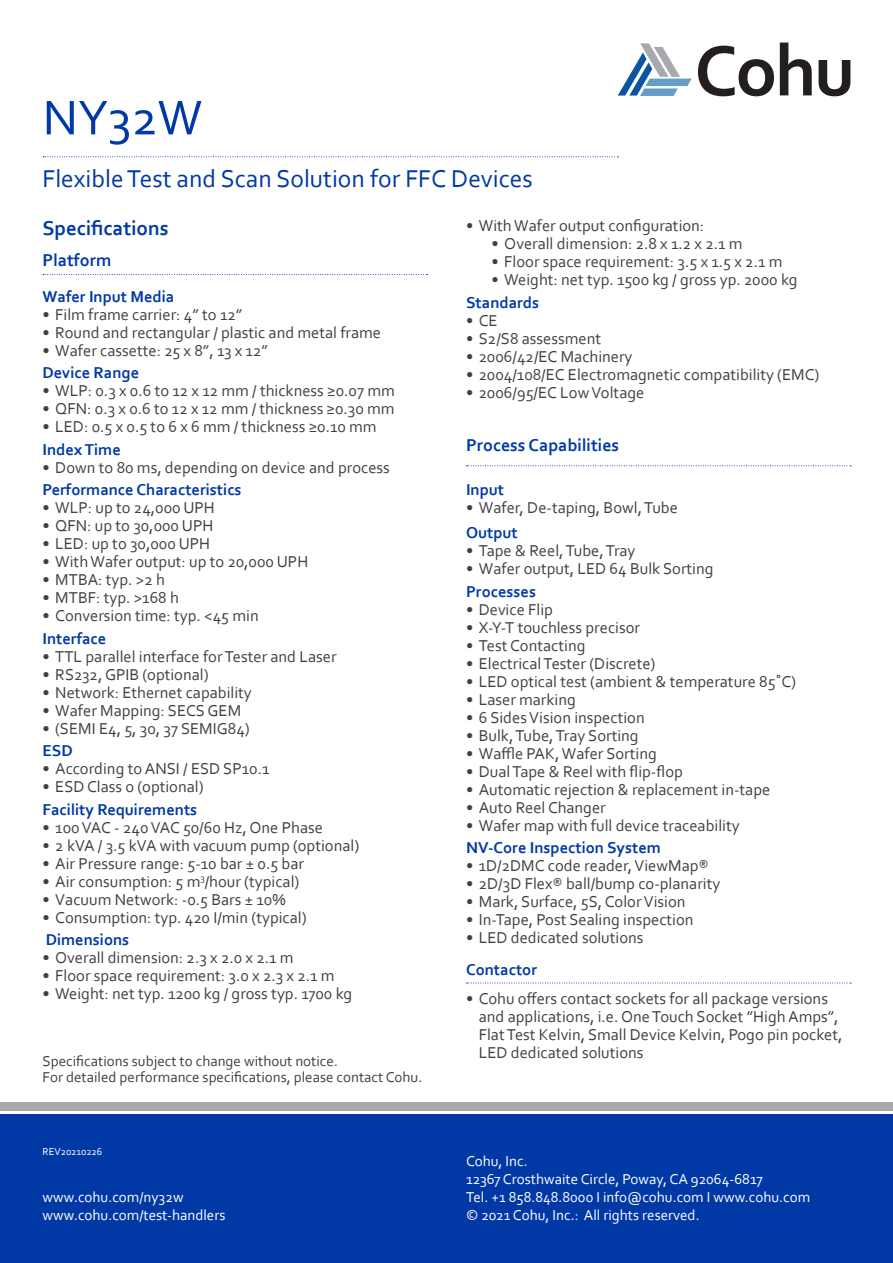
<style>
.page{position:relative;width:893px;height:1263px;background:#fff}
.page>*{position:absolute;margin:0;border:0;box-sizing:border-box;transform-origin:0 0}
.t1{font:51px "Corbel";color:#0039a6}
.t2{font:25.5px "Corbel";color:#0039a6}
.t3{font:700 21px "Corbel";color:#0039a6}
.t4{font:700 18px "Corbel";color:#0039a6}
.t5{font:16.5px/18px "Corbel";color:#414042}
.t6{font:700 16.5px "Corbel";color:#0039a6}
.t7{font:15px "Corbel";color:#fff}
.t8{font:15px "Corbel";color:#414042}
.t9{font:10.5px "Corbel";color:#fff}
</style>
<div class="page">
<svg style="left:43px;top:156px;width:575px;height:1px"></svg>
<div style="left:0;top:1114px;width:893px;height:149px;background:#0039a6"></div>
<div style="left:0;top:1103px;width:893px;height:8px;background:#a7a9ac"></div>
<svg style="left:618px;top:43px;width:73px;height:53px"></svg>
<svg style="left:698px;top:46px;width:76px;height:50px"></svg>
<svg style="left:780px;top:43px;width:32px;height:52px"></svg>
<svg style="left:819px;top:60px;width:31px;height:36px"></svg>
<svg style="left:43px;top:274px;width:385px;height:1px"></svg>
<svg style="left:466px;top:465px;width:385px;height:1px"></svg>
<svg style="left:466px;top:983px;width:385px;height:1px"></svg>
<h1 class="t1" style="left:43px;top:86px;width:161px">NY32W</h1>
<h2 class="t2" style="left:43px;top:162px;width:492px">Flexible Test and Scan Solution for FFC Devices</h2>
<p class="t3" style="left:43px;top:215px;width:128px">Specifications</p>
<p class="t4" style="left:43px;top:249px;width:70px">Platform</p>
<p class="t6" style="left:43px;top:286px;width:133px">Wafer Input Media</p>
<p class="t5" style="left:43px;top:305px;width:201px">• Film frame carrier: 4” to 12”</p>
<p class="t5" style="left:43px;top:323px;width:340px">• Round and rectangular / plastic and metal frame</p>
<p class="t5" style="left:43px;top:341px;width:227px">• Wafer cassette: 25 x 8”, 13 x 12”</p>
<p class="t6" style="left:43px;top:362px;width:98px">Device Range</p>
<p class="t5" style="left:43px;top:381px;width:354px">• WLP: 0.3 x 0.6 to 12 x 12 mm / thickness ≥0.07 mm</p>
<p class="t5" style="left:43px;top:399px;width:354px">• QFN: 0.3 x 0.6 to 12 x 12 mm / thickness ≥0.30 mm</p>
<p class="t5" style="left:43px;top:417px;width:336px">• LED: 0.5 x 0.5 to 6 x 6 mm / thickness ≥0.10 mm</p>
<p class="t6" style="left:43px;top:439px;width:80px">Index Time</p>
<p class="t5" style="left:43px;top:458px;width:349px">• Down to 80 ms, depending on device and process</p>
<p class="t6" style="left:43px;top:479px;width:201px">Performance Characteristics</p>
<p class="t5" style="left:43px;top:498px;width:174px">• WLP: up to 24,000 UPH</p>
<p class="t5" style="left:43px;top:516px;width:172px">• QFN: up to 30,000 UPH</p>
<p class="t5" style="left:43px;top:534px;width:169px">• LED: up to 30,000 UPH</p>
<p class="t5" style="left:43px;top:552px;width:267px">• With Wafer output: up to 20,000 UPH</p>
<p class="t5" style="left:43px;top:570px;width:124px">• MTBA: typ. &gt;2 h</p>
<p class="t5" style="left:43px;top:588px;width:138px">• MTBF: typ. &gt;168 h</p>
<p class="t5" style="left:43px;top:606px;width:218px">• Conversion time: typ. &lt;45 min</p>
<p class="t6" style="left:43px;top:628px;width:65px">Interface</p>
<p class="t5" style="left:43px;top:647px;width:296px">• TTL parallel interface for Tester and Laser</p>
<p class="t5" style="left:43px;top:665px;width:168px">• RS232, GPIB (optional)</p>
<p class="t5" style="left:43px;top:683px;width:211px">• Network: Ethernet capability</p>
<p class="t5" style="left:43px;top:701px;width:200px">• Wafer Mapping: SECS GEM</p>
<p class="t5" style="left:43px;top:719px;width:209px">• (SEMI E4, 5, 30, 37 SEMIG84)</p>
<p class="t6" style="left:43px;top:740px;width:32px">ESD</p>
<p class="t5" style="left:43px;top:759px;width:228px">• According to ANSI / ESD SP10.1</p>
<p class="t5" style="left:43px;top:777px;width:163px">• ESD Class o (optional)</p>
<p class="t6" style="left:43px;top:799px;width:156px">Facility Requirements</p>
<p class="t5" style="left:43px;top:818px;width:282px">• 100 VAC - 240 VAC 50/60 Hz, One Phase</p>
<p class="t5" style="left:43px;top:836px;width:318px">• 2 kVA / 3.5 kVA with vacuum pump (optional)</p>
<p class="t5" style="left:43px;top:854px;width:263px">• Air Pressure range: 5-10 bar ± 0.5 bar</p>
<p class="t5" style="left:43px;top:872px;width:258px">• Air consumption: 5 m<sup>3</sup>/hour (typical)</p>
<p class="t5" style="left:43px;top:890px;width:245px">• Vacuum Network: -0.5 Bars ± 10%</p>
<p class="t5" style="left:43px;top:908px;width:266px">• Consumption: typ. 420 I/min (typical)</p>
<p class="t6" style="left:46px;top:929px;width:85px">Dimensions</p>
<p class="t5" style="left:43px;top:948px;width:253px">• Overall dimension: 2.3 x 2.0 x 2.1 m</p>
<p class="t5" style="left:43px;top:966px;width:293px">• Floor space requirement: 3.0 x 2.3 x 2.1 m</p>
<p class="t5" style="left:43px;top:984px;width:311px">• Weight: net typ. 1200 kg / gross typ. 1700 kg</p>
<p class="t8" style="left:43px;top:1051px;width:297px">Specifications subject to change without notice.</p>
<p class="t8" style="left:43px;top:1068px;width:381px">For detailed performance specifications, please contact Cohu.</p>
<p class="t9" style="left:43px;top:1145px;width:61px">REV20210226</p>
<p class="t7" style="left:43px;top:1188px;width:143px">www.cohu.com/ny32w</p>
<p class="t7" style="left:43px;top:1206px;width:184px">www.cohu.com/test-handlers</p>
<p class="t5" style="left:466px;top:216px;width:240px">• With Wafer output configuration:</p>
<p class="t5" style="left:492px;top:234px;width:252px">• Overall dimension: 2.8 x 1.2 x 2.1 m</p>
<p class="t5" style="left:492px;top:252px;width:292px">• Floor space requirement: 3.5 x 1.5 x 2.1 m</p>
<p class="t5" style="left:492px;top:270px;width:307px">• Weight: net typ. 1500 kg / gross yp. 2000 kg</p>
<p class="t6" style="left:466px;top:292px;width:75px">Standards</p>
<p class="t5" style="left:466px;top:311px;width:33px">• CE</p>
<p class="t5" style="left:466px;top:329px;width:137px">• S2/S8 assessment</p>
<p class="t5" style="left:466px;top:347px;width:168px">• 2006/42/EC Machinery</p>
<p class="t5" style="left:466px;top:365px;width:355px">• 2004/108/EC Electromagnetic compatibility (EMC)</p>
<p class="t5" style="left:466px;top:383px;width:180px">• 2006/95/EC Low Voltage</p>
<p class="t4" style="left:466px;top:434px;width:155px">Process Capabilities</p>
<p class="t6" style="left:466px;top:479px;width:40px">Input</p>
<p class="t5" style="left:466px;top:498px;width:213px">• Wafer, De-taping, Bowl, Tube</p>
<p class="t6" style="left:466px;top:523px;width:53px">Output</p>
<p class="t5" style="left:466px;top:541px;width:171px">• Tape &amp; Reel, Tube, Tray</p>
<p class="t5" style="left:466px;top:559px;width:249px">• Wafer output, LED 64 Bulk Sorting</p>
<p class="t6" style="left:466px;top:581px;width:72px">Processes</p>
<p class="t5" style="left:466px;top:600px;width:88px">• Device Flip</p>
<p class="t5" style="left:466px;top:618px;width:175px">• X-Y-T touchless precisor</p>
<p class="t5" style="left:466px;top:636px;width:121px">• Test Contacting</p>
<p class="t5" style="left:466px;top:654px;width:191px">• Electrical Tester (Discrete)</p>
<p class="t5" style="left:466px;top:672px;width:331px">• LED optical test (ambient &amp; temperature 85˚C)</p>
<p class="t5" style="left:466px;top:690px;width:111px">• Laser marking</p>
<p class="t5" style="left:466px;top:708px;width:180px">• 6 Sides Vision inspection</p>
<p class="t5" style="left:466px;top:726px;width:174px">• Bulk, Tube, Tray Sorting</p>
<p class="t5" style="left:466px;top:744px;width:192px">• Waffle PAK, Wafer Sorting</p>
<p class="t5" style="left:466px;top:762px;width:218px">• Dual Tape &amp; Reel with flip-flop</p>
<p class="t5" style="left:466px;top:780px;width:306px">• Automatic rejection &amp; replacement in-tape</p>
<p class="t5" style="left:466px;top:798px;width:141px">• Auto Reel Changer</p>
<p class="t5" style="left:466px;top:816px;width:275px">• Wafer map with full device traceability</p>
<p class="t6" style="left:466px;top:838px;width:196px">NV-Core Inspection System</p>
<p class="t5" style="left:466px;top:856px;width:244px">• 1D/2DMC code reader, ViewMap®</p>
<p class="t5" style="left:466px;top:874px;width:256px">• 2D/3D Flex® ball/bump co-planarity</p>
<p class="t5" style="left:466px;top:892px;width:221px">• Mark, Surface, 5S, Color Vision</p>
<p class="t5" style="left:466px;top:910px;width:229px">• In-Tape, Post Sealing inspection</p>
<p class="t5" style="left:466px;top:928px;width:179px">• LED dedicated solutions</p>
<p class="t6" style="left:466px;top:959px;width:73px">Contactor</p>
<p class="t5" style="left:479px;top:988px;width:365px;text-indent:-13px">• Cohu offers contact sockets for all package versions and applications, i.e. One Touch Socket ”High Amps”, Flat Test Kelvin, Small Device Kelvin, Pogo pin pocket, LED dedicated solutions</p>
<p class="t7" style="left:466px;top:1152px;width:63px">Cohu, Inc.</p>
<p class="t7" style="left:466px;top:1170px;width:298px">12367 Crosthwaite Circle, Poway, CA 92064‐6817</p>
<p class="t7" style="left:466px;top:1188px;width:346px">Tel. +1 858.848.8000 I info@cohu.com I www.cohu.com</p>
<p class="t7" style="left:466px;top:1206px;width:235px">© 2021 Cohu, Inc.: All rights reserved.</p>
</div>
